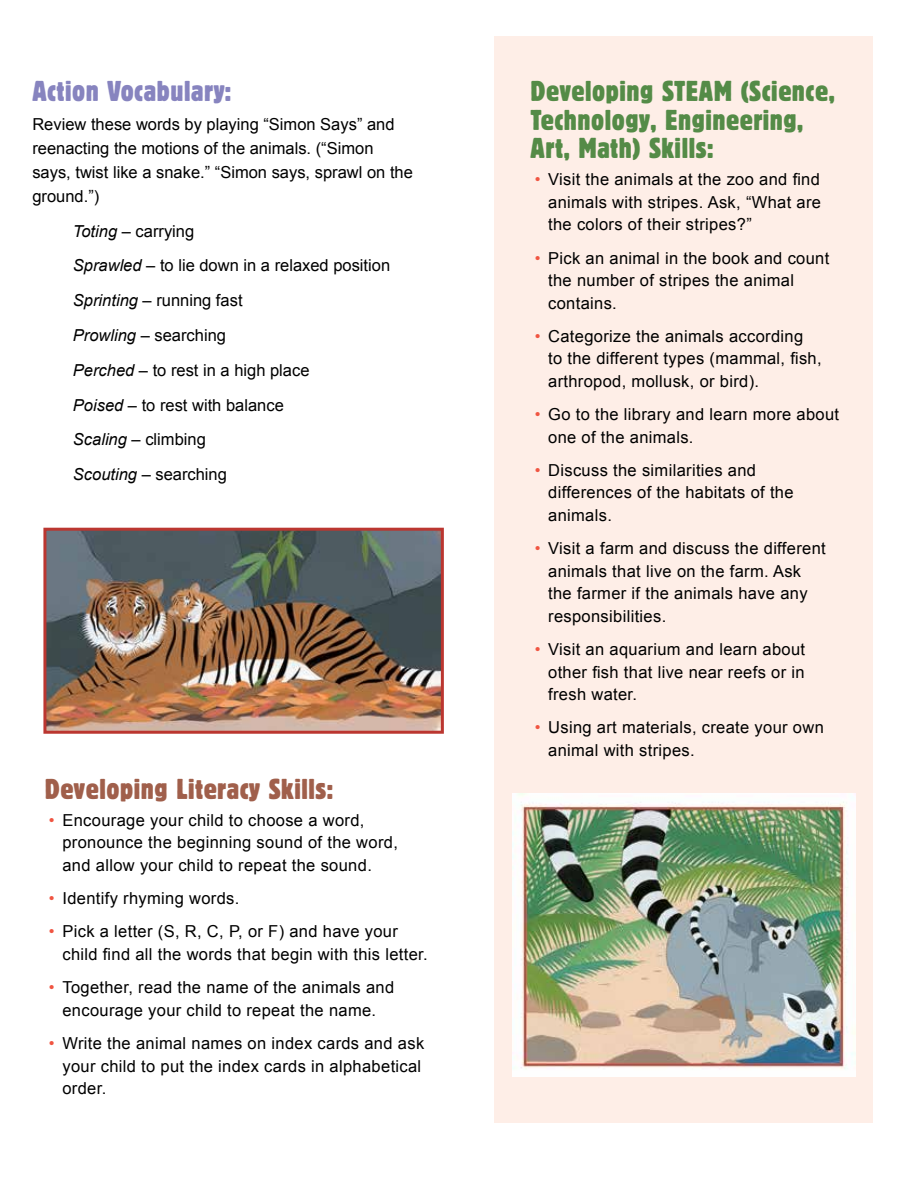
<style>
.page{position:relative;width:918px;height:1188px;background:#fff}
.page>*{position:absolute;margin:0;border:0;box-sizing:border-box;transform-origin:0 0}
.t1{font:condensed 28.5px/28.5px "Block BE";letter-spacing:.02em;color:#548b47}
.t2{font:condensed 28.5px "Block BE";letter-spacing:.02em;color:#a05f4b}
.t3{font:condensed 28.5px "Block BE";letter-spacing:.02em;color:#8784bf}
.t4{font:16.5px/22.5px "Arial";letter-spacing:.02em;color:#000}
.t5{font:16.5px/34.8px "Arial";color:#000}
.s1{font-style:italic}
.s2{color:#f05542}
</style>
<div class="page">
<div style="left:495px;top:37px;width:378px;height:1086px;background:#feeee7"></div>
<img style="left:512px;top:793px;width:343px;height:284px">
<img style="left:47px;top:532px;width:393px;height:198px">
<div style="left:43px;top:528px;width:401px;height:206px;border:3px solid #bb3630"></div>
<h1 class="t3" style="left:32px;top:75px;width:201px">Action Vocabulary:</h1>
<p class="t5" style="left:32px;top:112px;width:382px;line-height:24px">Review these words by playing “Simon Says” and reenacting the motions of the animals. (“Simon says, twist like a snake.” “Simon says, sprawl on the ground.”)</p>
<p class="t5" style="left:73px;top:214px;width:319px"><span class="s1">Toting</span> – carrying<br><span class="s1">Sprawled –</span> to lie down in a relaxed position<br><span class="s1">Sprinting –</span> running fast<br><span class="s1">Prowling –</span> searching<br><span class="s1">Perched –</span> to rest in a high place<br><span class="s1">Poised –</span> to rest with balance<br><span class="s1">Scaling –</span> climbing<br><span class="s1">Scouting –</span> searching</p>
<h1 class="t2" style="left:45px;top:773px;width:290px">Developing Literacy Skills:</h1>
<p class="t4" style="left:62px;top:809px;width:337px;text-indent:-13px"><span class="s2">•</span> Encourage your child to choose a word, pronounce the beginning sound of the word, and allow your child to repeat the sound.</p>
<p class="t4" style="left:49px;top:887px;width:192px"><span class="s2">•</span> Identify rhyming words.</p>
<p class="t4" style="left:62px;top:921px;width:367px;text-indent:-13px"><span class="s2">•</span> Pick a letter (S, R, C, P, or F) and have your child find all the words that begin with this letter.</p>
<p class="t4" style="left:49px;top:976px;width:347px;text-align:center"><span class="s2">•</span> Together, read the name of the animals and encourage your child to repeat the name.</p>
<p class="t4" style="left:62px;top:1032px;width:363px;text-indent:-13px"><span class="s2">•</span> Write the animal names on index cards and ask your child to put the index cards in alphabetical order.</p>
<h1 class="t1" style="left:531px;top:76px;width:305px">Developing STEAM (Science,<br>Technology, Engineering,<br>Art, Math) Skills:</h1>
<p class="t4" style="left:548px;top:168px;width:274px;text-align:justify;text-indent:-13px"><span class="s2">•</span> Visit the animals at the zoo and find animals with stripes. Ask, “What are the colors of their stripes?”</p>
<p class="t4" style="left:548px;top:247px;width:283px;text-indent:-13px"><span class="s2">•</span> Pick an animal in the book and count the number of stripes the animal contains.</p>
<p class="t4" style="left:548px;top:325px;width:275px;text-indent:-13px"><span class="s2">•</span> Categorize the animals according<br>to the different types (mammal, fish, arthropod, mollusk, or bird).</p>
<p class="t4" style="left:548px;top:403px;width:293px;text-indent:-13px"><span class="s2">•</span> Go to the library and learn more about one of the animals.</p>
<p class="t4" style="left:548px;top:459px;width:247px;text-indent:-13px"><span class="s2">•</span> Discuss the similarities and differences of the habitats of the animals.</p>
<p class="t4" style="left:548px;top:537px;width:279px;text-indent:-13px"><span class="s2">•</span> Visit a farm and discuss the different animals that live on the farm. Ask the farmer if the animals have any responsibilities.</p>
<p class="t4" style="left:548px;top:638px;width:258px;text-align:justify;text-indent:-13px"><span class="s2">•</span> Visit an aquarium and learn about other fish that live near reefs or in fresh water.</p>
<p class="t4" style="left:548px;top:717px;width:277px;text-indent:-13px"><span class="s2">•</span> Using art materials, create your own animal with stripes.</p>
</div>
